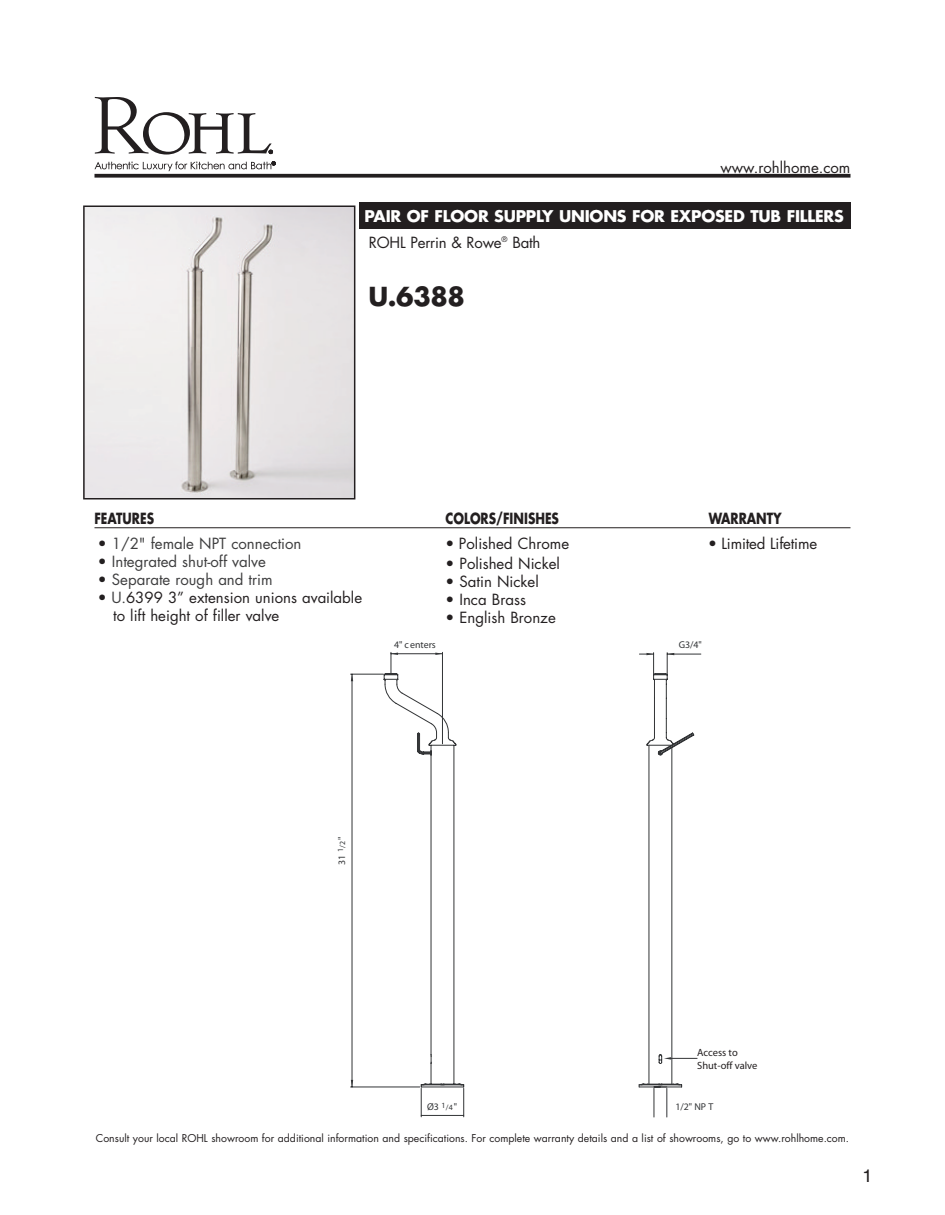
<style>
.page{position:relative;width:945px;height:1215px;background:#fff}
.page>*{position:absolute;margin:0;border:0;box-sizing:border-box;transform-origin:0 0}
.t1{font:700 25.5px "Futura";color:#231f20}
.t2{font:18px "Helvetica";color:#231f20}
.t3{font:700 15.75px "Futura";letter-spacing:-.015em;color:#fff}
.t4{font:15px/18px "Futura";color:#231f20}
.t5{font:15px "Futura";color:#3e3e3f}
.t6{font:700 15px "Futura";color:#231f20;scale:.8 1}
.t7{font:10.5px "Futura";color:#231f20}
.t8{font:10.5px/12.6px "Myriad";color:#231f20}
.t9{font:9.9px "Helvetica";color:#323436}
.s1{color:#231f20}
.s2{color:#3e3e3f}
.s3{font-size:7.95px}
</style>
<div class="page">
<img style="left:86px;top:209px;width:266px;height:288px">
<div style="left:83px;top:206px;width:272px;height:294px;border:2px solid #231f20"></div>
<svg style="left:94px;top:174px;width:756px;height:4px;background:#383435"></svg>
<div style="left:359px;top:202px;width:491px;height:27px;background:#231f20"></div>
<hr style="left:94px;top:527px;width:756px;height:1px;background:#231f20">
<svg style="left:95px;top:97px;width:178px;height:58px"></svg>
<svg style="left:94px;top:161px;width:181px;height:10px"></svg>
<svg style="left:385px;top:673px;width:254px;height:412px"></svg>
<hr style="left:391px;top:653px;width:51px;height:1px;background:#323436">
<hr style="left:442px;top:652px;width:1px;height:92px;background:#323436">
<svg style="left:391px;top:652px;width:7px;height:21px"></svg>
<hr style="left:667px;top:654px;width:34px;height:1px;background:#323436">
<hr style="left:352px;top:674px;width:1px;height:413px;background:#323436">
<hr style="left:351px;top:674px;width:32px;height:1px;background:#323436">
<hr style="left:351px;top:1087px;width:69px;height:1px;background:#323436">
<hr style="left:421px;top:1115px;width:43px;height:1px;background:#323436">
<svg style="left:463px;top:1088px;width:1px;height:29px"></svg>
<svg style="left:421px;top:1088px;width:1px;height:29px"></svg>
<svg style="left:639px;top:653px;width:58px;height:464px"></svg>
<p class="t4" style="left:720px;top:159px;width:132px">www.rohlhome.com</p>
<p class="t3" style="left:365px;top:209px;width:481px">PAIR OF FLOOR SUPPLY UNIONS FOR EXPOSED TUB FILLERS</p>
<p class="t4" style="left:369px;top:234px;width:173px">ROHL Perrin &amp; Rowe<sup>®</sup> Bath</p>
<h1 class="t1" style="left:368px;top:285px;width:98px">U.6388</h1>
<p class="t6" style="left:94px;top:511px;width:76px">FEATURES</p>
<p class="t6" style="left:446px;top:511px;width:143px">COLORS/FINISHES</p>
<p class="t6" style="left:709px;top:511px;width:93px">WARRANTY</p>
<p class="t5" style="left:98px;top:537px;width:205px"><span class="s1">•</span> 1/2" female NPT connection</p>
<p class="t5" style="left:98px;top:555px;width:170px"><span class="s1">•</span> Integrated shut-off valve</p>
<p class="t5" style="left:98px;top:573px;width:176px"><span class="s1">•</span> Separate rough and trim</p>
<p class="t4" style="left:113px;top:590px;width:250px;text-indent:-15px">• <span class="s2">U.</span>6399 3” extension unions available to lift height of filler valve</p>
<p class="t4" style="left:445px;top:536px;width:125px">• Polished Chrome</p>
<p class="t4" style="left:445px;top:556px;width:116px">• Polished Nickel</p>
<p class="t4" style="left:445px;top:574px;width:95px">• Satin Nickel</p>
<p class="t4" style="left:445px;top:592px;width:82px">• Inca Brass</p>
<p class="t4" style="left:445px;top:610px;width:112px">• English Bronze</p>
<p class="t9" style="left:394px;top:641px;width:43px">4" centers</p>
<p class="t9" style="left:679px;top:641px;width:25px">G3/4"</p>
<p class="t4" style="left:708px;top:536px;width:111px">• Limited Lifetime</p>
<p class="t9" style="left:338px;top:865px;width:30px;rotate:-90deg">31 <sup>1</sup><span class="s3">/2</span>"</p>
<p class="t8" style="left:697px;top:1047px;width:62px">Access to<br>Shut-off valve</p>
<p class="t9" style="left:427px;top:1103px;width:32px">Ø3 <sup>1</sup><span class="s3">/4</span>"</p>
<p class="t9" style="left:675px;top:1103px;width:40px">1/2" NP T</p>
<p class="t7" style="left:96px;top:1133px;width:755px">Consult your local ROHL showroom for additional information and specifications. For complete warranty details and a list of showrooms, go to www.rohlhome.com.</p>
<p class="t2" style="left:862px;top:1165px;width:12px">1</p>
</div>
